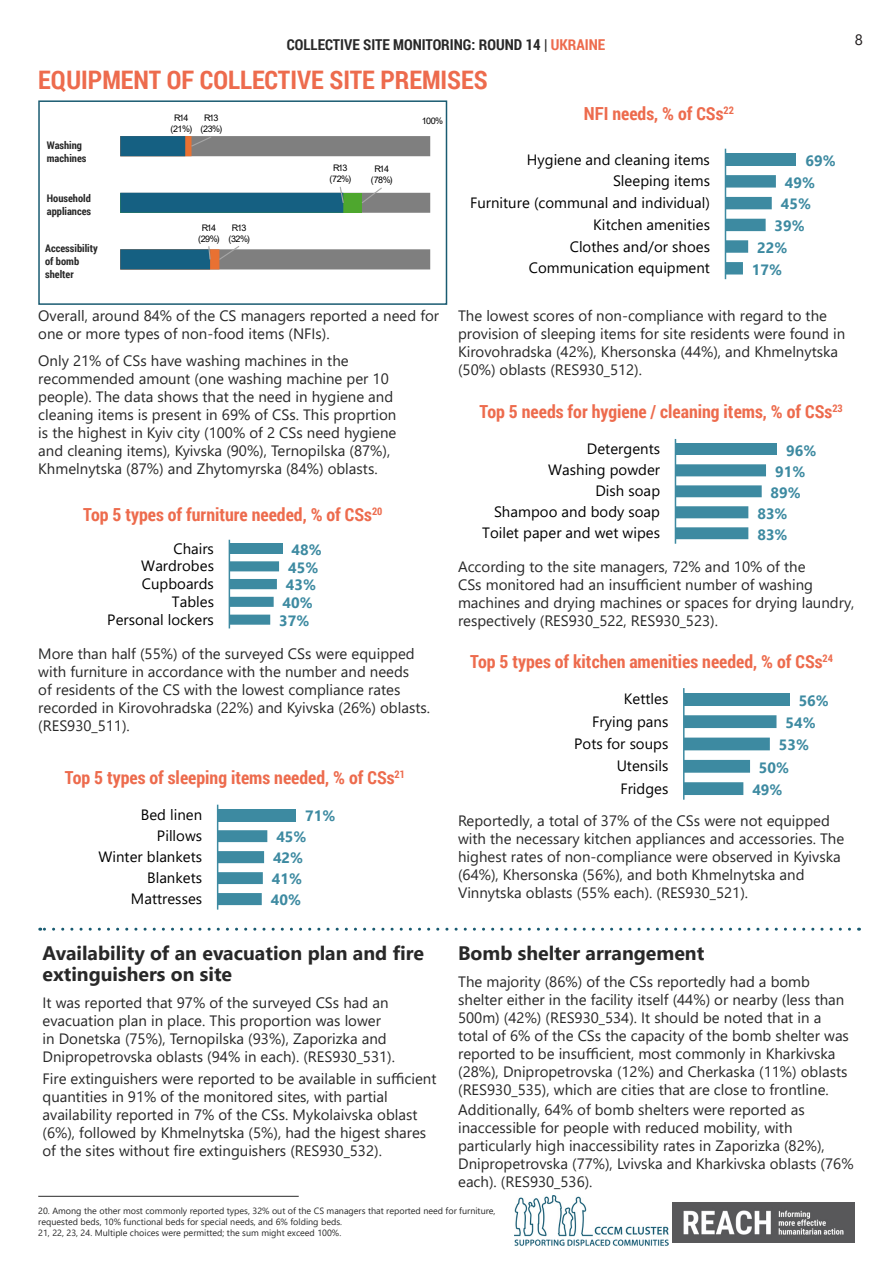
<style>
.page{position:relative;width:893px;height:1263px;background:#fff}
.page>*{position:absolute;margin:0;border:0;box-sizing:border-box;transform-origin:0 0}
.Content_Header{font:700 25.5px "Roboto Condensed";color:#ed6b4d}
.t1{font:700 19.5px/21px "Segoe UI";color:#282828}
.t2{font:700 18px "Roboto Condensed";color:#ed6b4d}
.t3{font:15px/18px "Segoe UI";color:#282828}
.t4{font:15px/21px "Segoe UI";color:#000;text-align:right}
.t5{font:700 15px "Segoe UI";letter-spacing:.005em;color:#3d8aa1}
.t6{font:700 15px "Roboto Condensed";color:#282828}
.t7{font:15px "Segoe UI";color:#231f20}
.Content_Header-2{font:700 10.5px/12.6px "Roboto Condensed";color:#282828}
.t8{font:9px/10.8px "Segoe UI";color:#282828}
.t9{font:9px/10.9px "Arial";letter-spacing:-.055em;color:#000;text-align:center}
.s1{color:#ed6b4d}
</style>
<div class="page">
<img style="left:672px;top:1202px;width:183px;height:40px">
<img style="left:514px;top:1196px;width:154px;height:50px">
<hr style="left:38px;top:1196px;width:261px;height:1px;background:#282828">
<svg style="left:40px;top:928px;width:809px;height:3px"></svg>
<div style="left:725px;top:153px;width:71px;height:13px;background:#3d8aa1"></div>
<svg style="left:726px;top:175px;width:50px;height:99px"></svg>
<hr style="left:725px;top:149px;width:1px;height:130px;background:#3d8aa1">
<div style="left:229px;top:543px;width:53px;height:11px;background:#3d8aa1"></div>
<svg style="left:230px;top:561px;width:49px;height:64px"></svg>
<hr style="left:229px;top:540px;width:1px;height:88px;background:#3d8aa1">
<div style="left:218px;top:809px;width:78px;height:12px;background:#3d8aa1"></div>
<svg style="left:218px;top:830px;width:49px;height:75px"></svg>
<hr style="left:217px;top:805px;width:1px;height:105px;background:#3d8aa1">
<div style="left:675px;top:443px;width:102px;height:12px;background:#3d8aa1"></div>
<svg style="left:676px;top:464px;width:90px;height:75px"></svg>
<hr style="left:675px;top:439px;width:1px;height:105px;background:#3d8aa1">
<div style="left:684px;top:693px;width:106px;height:13px;background:#3d8aa1"></div>
<svg style="left:684px;top:715px;width:92px;height:80px"></svg>
<hr style="left:683px;top:688px;width:1px;height:112px;background:#3d8aa1">
<svg style="left:120px;top:136px;width:310px;height:133px"></svg>
<div style="left:38px;top:100px;width:409px;height:205px;border:2px solid #195b71"></div>
<p class="t6" style="left:287px;top:34px;width:320px">COLLECTIVE SITE MONITORING: ROUND 14 | <span class="s1">UKRAINE</span></p>
<p class="Content_Header" style="left:38px;top:62px;width:451px">EQUIPMENT OF COLLECTIVE SITE PREMISES</p>
<p class="t9" style="left:170px;top:112px;width:23px">R14 (21%)</p>
<p class="t9" style="left:200px;top:112px;width:23px">R13 (23%)</p>
<p class="t9" style="left:422px;top:115px;width:23px">100%</p>
<p class="t2" style="left:584px;top:101px;width:152px">NFI needs, % of CSs<sup>22</sup></p>
<p class="Content_Header-2" style="left:47px;top:139px;width:41px">Washing machines</p>
<p class="Content_Header-2" style="left:47px;top:192px;width:46px">Household appliances</p>
<p class="Content_Header-2" style="left:45px;top:242px;width:54px">Accessibility of bomb shelter</p>
<p class="t9" style="left:198px;top:222px;width:23px">R14 (29%)</p>
<p class="t9" style="left:228px;top:222px;width:23px">R13 (32%)</p>
<p class="t9" style="left:329px;top:162px;width:23px">R13 (72%)</p>
<p class="t9" style="left:371px;top:163px;width:23px">R14 (78%)</p>
<p class="t4" style="left:470px;top:147px;width:241px;line-height:21.8px">Hygiene and cleaning items<br>Sleeping items<br>Furniture (communal and individual)<br>Kitchen amenities<br>Clothes and/or shoes<br>Communication equipment</p>
<p class="t5" style="left:805px;top:146px;width:32px">69%</p>
<p class="t5" style="left:785px;top:168px;width:32px">49%</p>
<p class="t5" style="left:781px;top:190px;width:32px">45%</p>
<p class="t5" style="left:775px;top:212px;width:32px">39%</p>
<p class="t5" style="left:757px;top:233px;width:32px">22%</p>
<p class="t5" style="left:752px;top:255px;width:32px">17%</p>
<p class="t7" style="left:855px;top:26px;width:10px">8</p>
<p class="t3" style="left:38px;top:306px;width:402px">Overall, around 84% of the CS managers reported a need for one or more types of non-food items (NFIs).</p>
<p class="t3" style="left:38px;top:350px;width:360px">Only 21% of CSs have washing machines in the recommended amount (one washing machine per 10 people). The data shows that the need in hygiene and cleaning items is present in 69% of CSs. This proprtion is the highest in Kyiv city (100% of 2 CSs need hygiene and cleaning items), Kyivska (90%), Ternopilska (87%), Khmelnytska (87%) and Zhytomyrska (84%) oblasts.</p>
<p class="t2" style="left:83px;top:502px;width:301px">Top 5 types of furniture needed, % of CSs<sup>20</sup></p>
<p class="t4" style="left:107px;top:538px;width:108px;line-height:17.7px">Chairs<br>Wardrobes<br>Cupboards<br>Tables<br>Personal lockers</p>
<p class="t5" style="left:291px;top:535px;width:32px">48%</p>
<p class="t5" style="left:288px;top:553px;width:32px">45%</p>
<p class="t5" style="left:286px;top:571px;width:32px">43%</p>
<p class="t5" style="left:283px;top:589px;width:32px">40%</p>
<p class="t5" style="left:279px;top:606px;width:32px">37%</p>
<p class="t3" style="left:38px;top:644px;width:393px">More than half (55%) of the surveyed CSs were equipped with furniture in accordance with the number and needs<br>of residents of the CS with the lowest compliance rates recorded in Kirovohradska (22%) and Kyivska (26%) oblasts. (RES930_511).</p>
<p class="t2" style="left:65px;top:764px;width:342px">Top 5 types of sleeping items needed, % of CSs<sup>21</sup></p>
<p class="t4" style="left:99px;top:803px;width:105px">Bed linen<br>Pillows<br>Winter blankets<br>Blankets<br>Mattresses</p>
<p class="t5" style="left:305px;top:802px;width:32px">71%</p>
<p class="t5" style="left:276px;top:823px;width:32px">45%</p>
<p class="t5" style="left:273px;top:844px;width:32px">42%</p>
<p class="t5" style="left:272px;top:865px;width:32px">41%</p>
<p class="t5" style="left:271px;top:886px;width:32px">40%</p>
<p class="t1" style="left:43px;top:941px;width:383px">Availability of an evacuation plan and fire extinguishers on site</p>
<p class="t3" style="left:43px;top:992px;width:354px">It was reported that 97% of the surveyed CSs had an evacuation plan in place. This proportion was lower in Donetska (75%), Ternopilska (93%), Zaporizka and Dnipropetrovska oblasts (94% in each). (RES930_531).</p>
<p class="t3" style="left:43px;top:1068px;width:395px">Fire extinguishers were reported to be available in sufficient quantities in 91% of the monitored sites, with partial availability reported in 7% of the CSs. Mykolaivska oblast (6%), followed by Khmelnytska (5%), had the higest shares of the sites without fire extinguishers (RES930_532).</p>
<p class="t3" style="left:458px;top:306px;width:389px">The lowest scores of non-compliance with regard to the provision of sleeping items for site residents were found in Kirovohradska (42%), Khersonska (44%), and Khmelnytska (50%) oblasts (RES930_512).</p>
<p class="t2" style="left:480px;top:398px;width:365px">Top 5 needs for hygiene / cleaning items, % of CSs<sup>23</sup></p>
<p class="t4" style="left:482px;top:437px;width:179px">Detergents<br>Washing powder<br>Dish soap<br>Shampoo and body soap<br>Toilet paper and wet wipes</p>
<p class="t5" style="left:786px;top:436px;width:32px">96%</p>
<p class="t5" style="left:775px;top:457px;width:32px">91%</p>
<p class="t5" style="left:771px;top:478px;width:32px">89%</p>
<p class="t5" style="left:757px;top:499px;width:32px">83%</p>
<p class="t5" style="left:757px;top:520px;width:32px">83%</p>
<p class="t3" style="left:458px;top:556px;width:398px">According to the site managers, 72% and 10% of the<br>CSs monitored had an insufficient number of washing machines and drying machines or spaces for drying laundry, respectively (RES930_522, RES930_523).</p>
<p class="t2" style="left:470px;top:649px;width:364px">Top 5 types of kitchen amenities needed, % of CSs<sup>24</sup></p>
<p class="t4" style="left:574px;top:686px;width:96px;line-height:22.4px">Kettles<br>Frying pans<br>Pots for soups<br>Utensils<br>Fridges</p>
<p class="t5" style="left:799px;top:686px;width:32px">56%</p>
<p class="t5" style="left:785px;top:708px;width:32px">54%</p>
<p class="t5" style="left:779px;top:731px;width:32px">53%</p>
<p class="t5" style="left:759px;top:753px;width:32px">50%</p>
<p class="t5" style="left:752px;top:775px;width:32px">49%</p>
<p class="t3" style="left:458px;top:810px;width:388px">Reportedly, a total of 37% of the CSs were not equipped with the necessary kitchen appliances and accessories. The highest rates of non-compliance were observed in Kyivska (64%), Khersonska (56%), and both Khmelnytska and Vinnytska oblasts (55% each). (RES930_521).</p>
<p class="t1" style="left:458px;top:941px;width:248px">Bomb shelter arrangement</p>
<p class="t3" style="left:458px;top:971px;width:392px">The majority (86%) of the CSs reportedly had a bomb shelter either in the facility itself (44%) or nearby (less than 500m) (42%) (RES930_534). It should be noted that in a total of 6% of the CSs the capacity of the bomb shelter was reported to be insufficient, most commonly in Kharkivska (28%), Dnipropetrovska (12%) and Cherkaska (11%) oblasts (RES930_535), which are cities that are close to frontline.</p>
<p class="t3" style="left:458px;top:1099px;width:397px">Additionally, 64% of bomb shelters were reported as inaccessible for people with reduced mobility, with particularly high inaccessibility rates in Zaporizka (82%), Dnipropetrovska (77%), Lvivska and Kharkivska oblasts (76% each). (RES930_536).</p>
<p class="t8" style="left:38px;top:1205px;width:459px">20. Among the other most commonly reported types, 32% out of the CS managers that reported need for furniture, requested beds, 10% functional beds for special needs, and 6% folding beds.</p>
<p class="t8" style="left:38px;top:1226px;width:304px">21, 22, 23, 24. Multiple choices were permitted; the sum might exceed 100%.</p>
</div>
